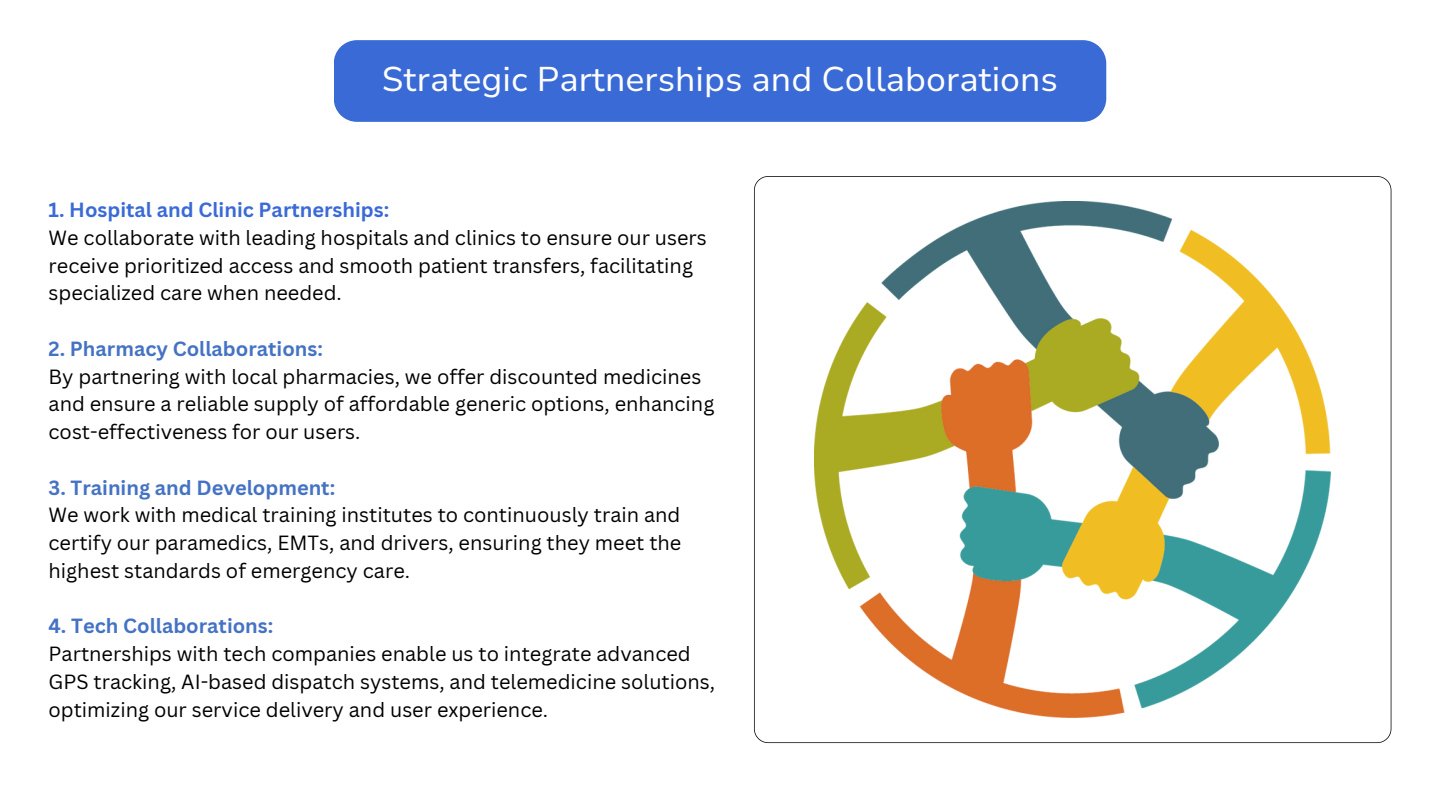
<style>
.page{position:relative;width:1440px;height:810px;background:#fff}
.page>*{position:absolute;margin:0;border:0;box-sizing:border-box;transform-origin:0 0}
.t1{font:34.3px "Nunito Sans 10 pt";color:#fff}
.t2{font:20px/27.8px "Canva Sans";color:#000}
.t3{font:700 20px "Canva Sans";color:#4472c4}
.t4{font:700 20px "Canva Sans";color:#3a6ad6}
</style>
<div class="page">
<svg style="left:754px;top:176px;width:637px;height:567px"></svg>
<div style="left:334px;top:40px;width:772px;height:82px;background:#3a6ad6"></div>
<img style="left:815px;top:202px;width:516px;height:516px">
<h1 class="t1" style="left:382px;top:56px;width:678px">Strategic Partnerships and Collaborations</h1>
<p class="t4" style="left:49px;top:196px;width:342px">1. Hospital and Clinic Partnerships:</p>
<p class="t2" style="left:49px;top:223px;width:660px">We collaborate with leading hospitals and clinics to ensure our users receive prioritized access and smooth patient transfers, facilitating specialized care when needed.</p>
<p class="t3" style="left:49px;top:334px;width:276px">2. Pharmacy Collaborations:</p>
<p class="t2" style="left:49px;top:362px;width:667px">By partnering with local pharmacies, we offer discounted medicines and ensure a reliable supply of affordable generic options, enhancing cost-effectiveness for our users.</p>
<p class="t3" style="left:49px;top:473px;width:288px">3. Training and Development:</p>
<p class="t2" style="left:49px;top:501px;width:634px;text-align:justify">We work with medical training institutes to continuously train and certify our paramedics, EMTs, and drivers, ensuring they meet the highest standards of emergency care.</p>
<p class="t3" style="left:49px;top:612px;width:226px">4. Tech Collaborations:</p>
<p class="t2" style="left:49px;top:639px;width:668px">Partnerships with tech companies enable us to integrate advanced<br>GPS tracking, AI-based dispatch systems, and telemedicine solutions, optimizing our service delivery and user experience.</p>
</div>
